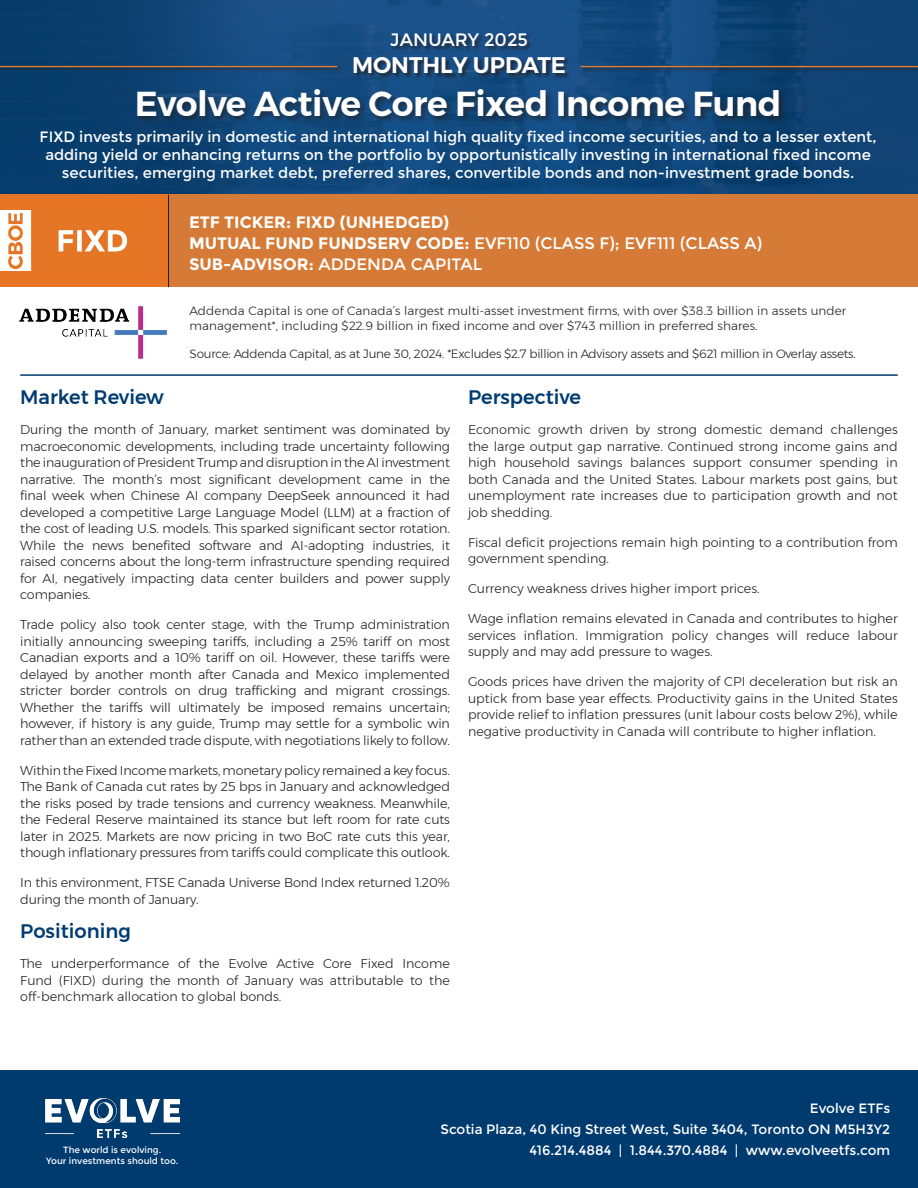
<style>
.page{position:relative;width:918px;height:1188px;background:#fff}
.page>*{position:absolute;margin:0;border:0;box-sizing:border-box;transform-origin:0 0}
.t1{font:600 34.5px "Montserrat";letter-spacing:-.01em;color:#fff}
.t2{font:600 22.5px "Montserrat";color:#fff}
.Subheader2{font:500 19.5px "Montserrat";color:#003b70}
.subheader{font:500 19.5px "Montserrat";color:#003b70}
.t3{font:18px "Montserrat";color:#fff}
.t4{font:700 16.5px/21px "Montserrat";color:#fff}
.t5{font:15px/18px "Montserrat";color:#fff;text-align:center}
.t6{font:13.5px/21px "Montserrat";color:#fff;text-align:right}
.copy{font:300 12.75px/16.5px "Montserrat";letter-spacing:-.01em;color:#231f20;text-align:justify}
.Subheader2-2{font:300 12.75px/16.5px "Montserrat";color:#231f20;text-align:justify}
.t7{font:300 12px/15px "Montserrat";letter-spacing:.01em;color:#231f20}
.t8{font:300 12px "Montserrat";letter-spacing:-.02em;color:#231f20}
.tagline{font:9px "Montserrat";color:#fff}
.s1{font-weight:400}
</style>
<div class="page">
<svg style="left:0;top:0;width:918px;height:195px;background:#104577"></svg>
<div style="left:0;top:195px;width:918px;height:92px;background:#d67b37"></div>
<div style="left:135px;top:87px;width:652px;height:37px;background:#231f20;opacity:.65"></div>
<img style="left:20px;top:306px;width:147px;height:53px">
<hr style="left:168px;top:195px;width:1px;height:92px;background:#231f20">
<div style="left:354px;top:33px;width:217px;height:46px;background:#231f20;opacity:.75"></div>
<div style="left:0;top:64px;width:342px;height:8px;background:#231f20;opacity:.75"></div>
<hr style="left:0;top:66px;width:338px;height:1px;background:#d67b37">
<div style="left:579px;top:64px;width:339px;height:8px;background:#231f20;opacity:.75"></div>
<hr style="left:580px;top:66px;width:338px;height:1px;background:#d67b37">
<div style="left:0;top:195px;width:168px;height:92px;background:#e67625"></div>
<img style="left:0;top:211px;width:128px;height:60px">
<hr style="left:20px;top:374px;width:878px;height:2px;background:#003b70">
<div style="left:0;top:1071px;width:918px;height:117px;background:#003b70"></div>
<img style="left:45px;top:1099px;width:134px;height:39px">
<h3 class="t3" style="left:390px;top:29px;width:140px">JANUARY 2025</h3>
<h2 class="t2" style="left:352px;top:47px;width:215px">MONTHLY UPDATE</h2>
<h1 class="t1" style="left:135px;top:76px;width:648px">Evolve Active Core Fixed Income Fund</h1>
<p class="t5" style="left:40px;top:128px;width:839px">FIXD invests primarily in domestic and international high quality fixed income securities, and to a lesser extent, adding yield or enhancing returns on the portfolio by opportunistically investing in international fixed income securities, emerging market debt, preferred shares, convertible bonds and non-investment grade bonds.</p>
<p class="t4" style="left:189px;top:212px;width:575px">ETF TICKER: FIXD (UNHEDGED)<br>MUTUAL FUND FUNDSERV CODE: <span class="s1">EVF110 (CLASS F); EVF111 (CLASS A)<br></span>SUB-ADVISOR: <span class="s1">ADDENDA CAPITAL</span></p>
<p class="t7" style="left:190px;top:303px;width:658px">Addenda Capital is one of Canada’s largest multi-asset investment firms, with over $38.3 billion in assets under management*, including $22.9 billion in fixed income and over $743 million in preferred shares.</p>
<p class="t8" style="left:190px;top:345px;width:668px">Source: Addenda Capital, as at June 30, 2024. *Excludes $2.7 billion in Advisory assets and $621 million in Overlay assets.</p>
<p class="subheader" style="left:20px;top:382px;width:145px">Market Review</p>
<p class="copy" style="left:20px;top:421px;width:431px">During the month of January, market sentiment was dominated by macroeconomic developments, including trade uncertainty following the inauguration of President Trump and disruption in the AI investment narrative. The month’s most significant development came in the final week when Chinese AI company DeepSeek announced it had developed a competitive Large Language Model (LLM) at a fraction of the cost of leading U.S. models. This sparked significant sector rotation.<br>While the news benefited software and AI-adopting industries, it raised concerns about the long-term infrastructure spending required for AI, negatively impacting data center builders and power supply companies.</p>
<p class="copy" style="left:20px;top:616px;width:431px">Trade policy also took center stage, with the Trump administration initially announcing sweeping tariffs, including a 25% tariff on most Canadian exports and a 10% tariff on oil. However, these tariffs were delayed by another month after Canada and Mexico implemented stricter border controls on drug trafficking and migrant crossings.<br>Whether the tariffs will ultimately be imposed remains uncertain; however, if history is any guide, Trump may settle for a symbolic win rather than an extended trade dispute, with negotiations likely to follow.</p>
<p class="copy" style="left:20px;top:762px;width:431px">Within the Fixed Income markets, monetary policy remained a key focus.<br>The Bank of Canada cut rates by 25 bps in January and acknowledged the risks posed by trade tensions and currency weakness. Meanwhile, the Federal Reserve maintained its stance but left room for rate cuts later in 2025. Markets are now pricing in two BoC rate cuts this year, though inflationary pressures from tariffs could complicate this outlook.</p>
<p class="copy" style="left:20px;top:874px;width:431px">In this environment, FTSE Canada Universe Bond Index returned 1.20% during the month of January.</p>
<p class="Subheader2" style="left:20px;top:916px;width:112px">Positioning</p>
<p class="copy" style="left:20px;top:955px;width:431px">The underperformance of the Evolve Active Core Fixed Income Fund (FIXD) during the month of January was attributable to the off-benchmark allocation to global bonds.</p>
<p class="Subheader2" style="left:468px;top:382px;width:115px">Perspective</p>
<p class="Subheader2-2" style="left:468px;top:421px;width:431px">Economic growth driven by strong domestic demand challenges the large output gap narrative. Continued strong income gains and high household savings balances support consumer spending in both Canada and the United States. Labour markets post gains, but unemployment rate increases due to participation growth and not job shedding.</p>
<p class="Subheader2-2" style="left:468px;top:534px;width:431px">Fiscal deficit projections remain high pointing to a contribution from government spending.</p>
<p class="Subheader2-2" style="left:468px;top:580px;width:293px">Currency weakness drives higher import prices.</p>
<p class="Subheader2-2" style="left:468px;top:610px;width:431px">Wage inflation remains elevated in Canada and contributes to higher services inflation. Immigration policy changes will reduce labour supply and may add pressure to wages.</p>
<p class="Subheader2-2" style="left:468px;top:673px;width:431px">Goods prices have driven the majority of CPI deceleration but risk an uptick from base year effects. Productivity gains in the United States provide relief to inflation pressures (unit labour costs below 2%), while negative productivity in Canada will contribute to higher inflation.</p>
<p class="t6" style="left:441px;top:1098px;width:451px">Evolve ETFs<br>Scotia Plaza, 40 King Street West, Suite 3404, Toronto ON M5H3Y2</p>
<p class="tagline" style="left:63px;top:1144px;width:100px">The world is evolving.</p>
<p class="t6" style="left:529px;top:1140px;width:362px">416.214.4884 | 1.844.370.4884 | www.evolveetfs.com</p>
<p class="tagline" style="left:46px;top:1155px;width:134px">Your investments should too.</p>
</div>
